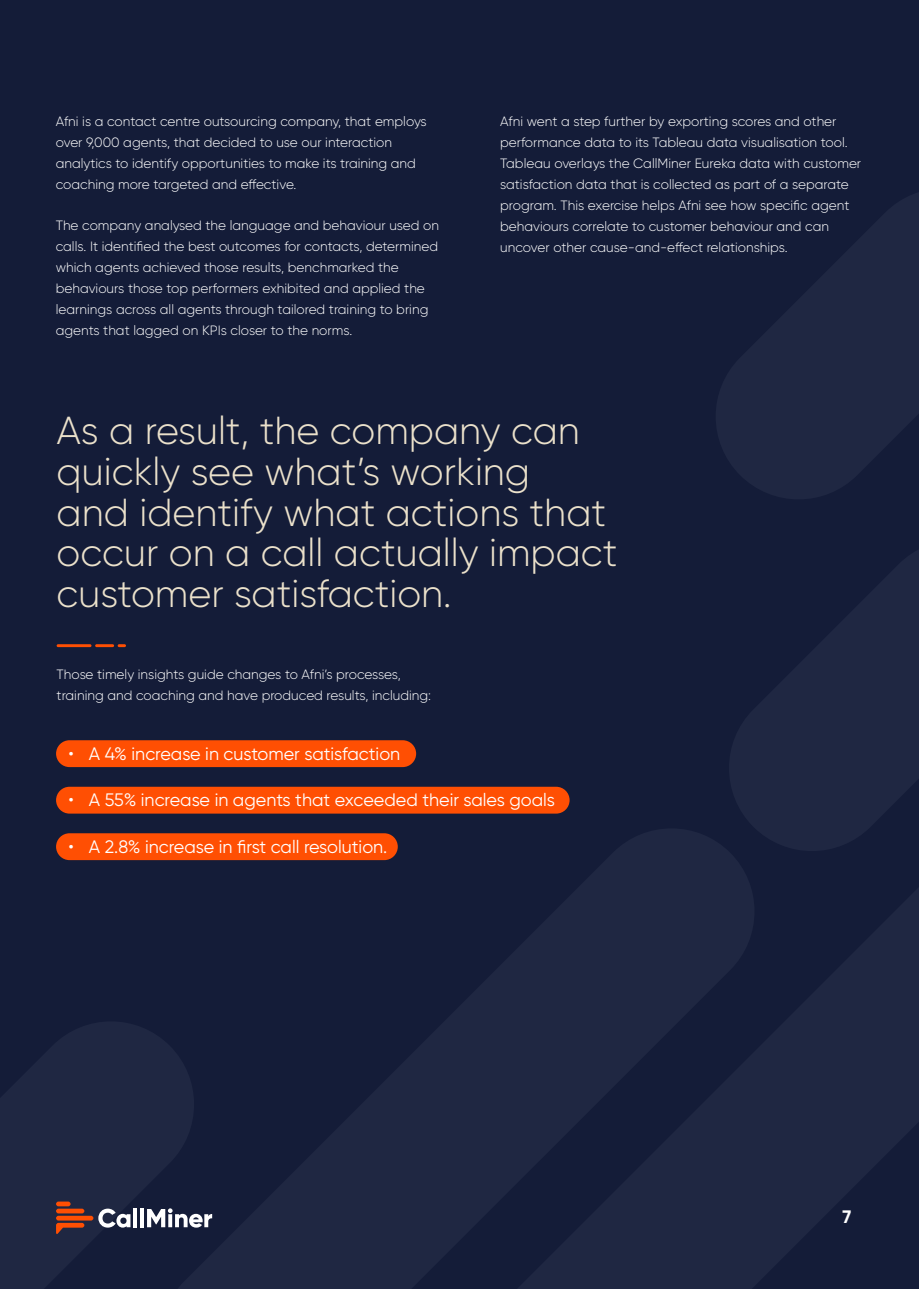
<style>
.page{position:relative;width:919px;height:1289px;background:#fff}
.page>*{position:absolute;margin:0;border:0;box-sizing:border-box;transform-origin:0 0}
.BODY_COPY{font:300 39px/40.5px "Gilroy";color:#ebe1cb}
.BULLETS_ORANGE_-_Num{font:18px "Gilroy";color:#fff}
.t1{font:700 18px "Gilroy";color:#fff}
.BODY_COPY-2{font:300 13.5px/21px "Gilroy";color:#fff}
</style>
<div class="page">
<div style="left:0;top:0;width:918px;height:1288px;background:#141c38"></div>
<svg style="left:716px;top:193px;width:202px;height:306px;fill:#1f2742"></svg>
<svg style="left:730px;top:551px;width:188px;height:278px;fill:#1f2742"></svg>
<svg style="left:152px;top:820px;width:610px;height:468px"></svg>
<svg style="left:483px;top:829px;width:435px;height:459px;fill:#1f2742"></svg>
<svg style="left:0;top:1013px;width:202px;height:275px;fill:#1f2742"></svg>
<div style="left:56px;top:1208px;width:28px;height:5px;background:#ff4f03;border-radius:2px"></div>
<svg style="left:56px;top:1222px;width:28px;height:12px"></svg>
<div style="left:56px;top:1201px;width:15px;height:5px;background:#ff4f03;border-radius:2px"></div>
<div style="left:56px;top:1215px;width:37px;height:5px;background:#ff4f03;border-radius:2px"></div>
<svg style="left:98px;top:1208px;width:32px;height:19px"></svg>
<hr style="left:133px;top:1208px;width:4px;height:19px;background:#fff">
<hr style="left:140px;top:1208px;width:4px;height:19px;background:#fff">
<svg style="left:147px;top:1208px;width:65px;height:19px"></svg>
<hr style="left:57px;top:644px;width:34px;height:3px;background:#ff4f03">
<hr style="left:95px;top:644px;width:19px;height:3px;background:#ff4f03">
<svg style="left:118px;top:644px;width:8px;height:3px"></svg>
<div style="left:56px;top:740px;width:360px;height:27px;background:#ff4f03;border-radius:13px"></div>
<div style="left:56px;top:786px;width:513px;height:27px;background:#ff4f03;border-radius:13px"></div>
<div style="left:56px;top:833px;width:342px;height:27px;background:#ff4f03;border-radius:13px"></div>
<p class="BODY_COPY-2" style="left:56px;top:110px;width:372px">Afni is a contact centre outsourcing company, that employs over 9,000 agents, that decided to use our interaction analytics to identify opportunities to make its training and coaching more targeted and effective.</p>
<p class="BODY_COPY-2" style="left:56px;top:214px;width:385px">The company analysed the language and behaviour used on calls. It identified the best outcomes for contacts, determined which agents achieved those results, benchmarked the behaviours those top performers exhibited and applied the learnings across all agents through tailored training to bring agents that lagged on KPIs closer to the norms.</p>
<p class="BODY_COPY-2" style="left:500px;top:110px;width:362px">Afni went a step further by exporting scores and other performance data to its Tableau data visualisation tool.<br>Tableau overlays the CallMiner Eureka data with customer satisfaction data that is collected as part of a separate program. This exercise helps Afni see how specific agent behaviours correlate to customer behaviour and can uncover other cause-and-effect relationships.</p>
<p class="BODY_COPY" style="left:57px;top:410px;width:562px">As a result, the company can quickly see what’s working<br>and identify what actions that occur on a call actually impact customer satisfaction.</p>
<p class="BODY_COPY-2" style="left:57px;top:663px;width:376px">Those timely insights guide changes to Afni’s processes, training and coaching and have produced results, including:</p>
<p class="BULLETS_ORANGE_-_Num" style="left:69px;top:742px;width:333px">• A 4% increase in customer satisfaction</p>
<p class="BULLETS_ORANGE_-_Num" style="left:69px;top:789px;width:488px">• A 55% increase in agents that exceeded their sales goals</p>
<p class="BULLETS_ORANGE_-_Num" style="left:69px;top:835px;width:320px">• A 2.8% increase in first call resolution.</p>
<p class="t1" style="left:842px;top:1205px;width:10px">7</p>
</div>
